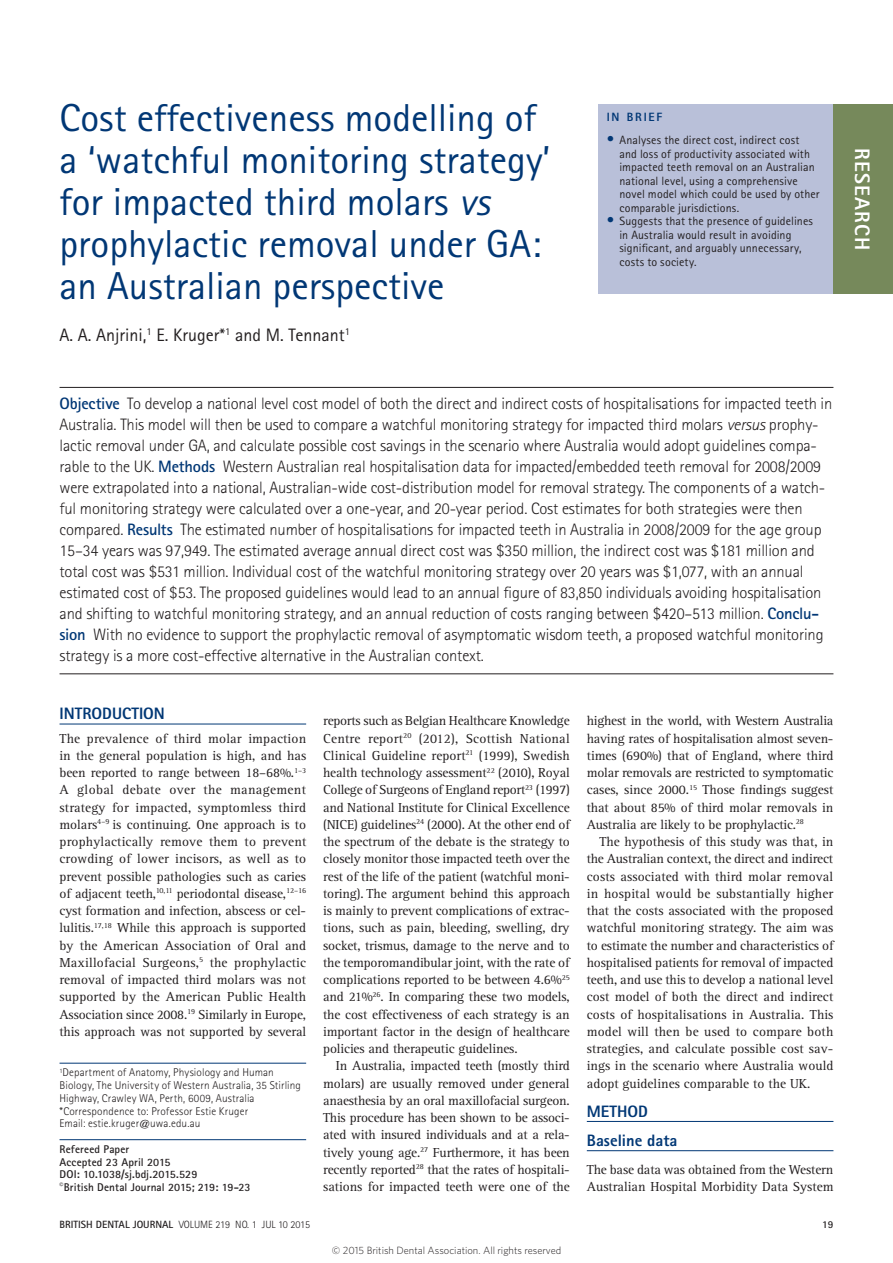
<style>
.page{position:relative;width:893px;height:1263px;background:#fff}
.page>*{position:absolute;margin:0;border:0;box-sizing:border-box;transform-origin:0 0}
.head{font:39px/42px "Rotis Sans Serif Std";color:#013775}
.t1{font:800 21px "Rotis Sans Serif Std";letter-spacing:.055em;color:#fff}
.author{font:18px "Rotis Sans Serif Std";color:#231f20}
.abstract{font:300 16.5px/21px "Rotis Sans Serif Std";letter-spacing:-.01em;color:#231f20}
.crosshead_1{font:800 16.5px "Rotis Sans Serif Std";color:#013775}
.crosshead_2{font:800 16.5px "Rotis Sans Serif Std";color:#013775}
.body_fullout{font:13.5px/17.2px "Rotis Serif Std";letter-spacing:-.01em;color:#231f20;text-align:justify}
.body{font:13.5px/17.2px "Rotis Serif Std";letter-spacing:-.005em;color:#231f20;text-align:justify}
.in_brief{font:12px/13.5px "Rotis Sans Serif Std";letter-spacing:.01em;color:#231f20}
.t2{font:800 12px "Rotis Sans Serif Std";letter-spacing:.15em;color:#013775}
.author_biog{font:300 11.25px/12.8px "Rotis Sans Serif Std";letter-spacing:.01em;color:#231f20}
.article_details{font:700 11.25px/12.8px "Rotis Sans Serif Std";letter-spacing:.01em;color:#231f20}
.t3{font:300 10.5px "Whitney";color:#231f20}
.t4{font:300 10.5px "Rotis Sans Serif Std";color:#231f20}
.t5{font:700 10.5px "Rotis Sans Serif Std";color:#231f20}
.s1{font-style:italic}
.s2{font-size:15px;color:#013775}
.s3{font-weight:700;color:#013775}
.s4{font-weight:700}
</style>
<div class="page">
<hr style="left:60px;top:724px;width:246px;height:1px;background:#013775">
<hr style="left:60px;top:387px;width:773px;height:1px;background:#231f20">
<hr style="left:60px;top:673px;width:773px;height:1px;background:#231f20">
<hr style="left:587px;top:1121px;width:246px;height:1px;background:#013775">
<hr style="left:587px;top:1150px;width:246px;height:1px;background:#013775">
<hr style="left:60px;top:1063px;width:246px;height:1px;background:#013775">
<hr style="left:60px;top:1139px;width:246px;height:1px;background:#013775">
<div style="left:598px;top:104px;width:295px;height:190px;background:#b9c0d9"></div>
<div style="left:833px;top:104px;width:60px;height:190px;background:#76895b"></div>
<p class="head" style="left:60px;top:97px;width:493px">Cost effectiveness modelling of a ‘watchful monitoring strategy’ for impacted third molars <span class="s1">vs </span>prophylactic removal under GA: an Australian perspective</p>
<p class="author" style="left:60px;top:325px;width:292px">A. A. Anjrini,<sup>1</sup> E. Kruger*<sup>1</sup> and M. Tennant<sup>1</sup></p>
<p class="t2" style="left:607px;top:109px;width:57px">IN BRIEF</p>
<p class="in_brief" style="left:619px;top:133px;width:202px;text-indent:-13px"><span class="s2">•</span> Analyses the direct cost, indirect cost and loss of productivity associated with impacted teeth removal on an Australian national level, using a comprehensive novel model which could be used by other comparable jurisdictions.</p>
<p class="in_brief" style="left:619px;top:214px;width:195px;text-indent:-13px"><span class="s2">•</span> Suggests that the presence of guidelines in Australia would result in avoiding significant, and arguably unnecessary, costs to society.</p>
<p class="t1" style="left:876px;top:148px;width:103px;rotate:90deg">RESEARCH</p>
<p class="abstract" style="left:60px;top:393px;width:774px"><span class="s3">Objective</span> To develop a national level cost model of both the direct and indirect costs of hospitalisations for impacted teeth in Australia. This model will then be used to compare a watchful monitoring strategy for impacted third molars <span class="s1">versus</span> prophy&shy;lactic removal under GA, and calculate possible cost savings in the scenario where Australia would adopt guidelines compa&shy;rable to the UK. <span class="s3">Methods</span> Western Australian real hospitalisation data for impacted/embedded teeth removal for 2008/2009 were extrapolated into a national, Australian-wide cost-distribution model for removal strategy. The components of a watch&shy;ful monitoring strategy were calculated over a one-year, and 20-year period. Cost estimates for both strategies were then compared. <span class="s3">Results</span> The estimated number of hospitalisations for impacted teeth in Australia in 2008/2009 for the age group 15–34 years was 97,949. The estimated average annual direct cost was $350 million, the indirect cost was $181 million and total cost was $531 million. Individual cost of the watchful monitoring strategy over 20 years was $1,077, with an annual estimated cost of $53. The proposed guidelines would lead to an annual figure of 83,850 individuals avoiding hospitalisation and shifting to watchful monitoring strategy, and an annual reduction of costs ranging between $420–513 million. <span class="s3">Conclu&shy;sion</span> With no evidence to support the prophylactic removal of asymptomatic wisdom teeth, a proposed watchful monitoring strategy is a more cost-effective alternative in the Australian context.</p>
<p class="crosshead_1" style="left:60px;top:703px;width:107px">INTRODUCTION</p>
<p class="body_fullout" style="left:60px;top:730px;width:248px">The prevalence of third molar impaction in the general population is high, and has been reported to range between 18–68%.<sup>1–3<br></sup>A global debate over the management strategy for impacted, symptomless third molars<sup>4–9</sup> is continuing. One approach is to prophylactically remove them to prevent crowding of lower incisors, as well as to prevent possible pathologies such as caries of adjacent teeth,<sup>10,11</sup> periodontal disease,<sup>12–16 </sup>cyst formation and infection, abscess or cel&shy;lulitis.<sup>17,18</sup> While this approach is supported by the American Association of Oral and Maxillofacial Surgeons,<sup>5</sup> the prophylactic removal of impacted third molars was not supported by the American Public Health Association since 2008.<sup>19</sup> Similarly in Europe, this approach was not supported by several</p>
<p class="author_biog" style="left:60px;top:1066px;width:243px"><sup>1</sup>Department of Anatomy, Physiology and Human Biology, The University of Western Australia, 35 Stirling Highway, Crawley WA, Perth, 6009, Australia *Correspondence to: Professor Estie Kruger<br>Email: estie.kruger@uwa.edu.au</p>
<p class="article_details" style="left:60px;top:1142px;width:193px">Refereed Paper<br>Accepted 23 April 2015<br>DOI: 10.1038/sj.bdj.2015.529<br><sup>©</sup>British Dental Journal 2015; 219: 19-23</p>
<p class="body_fullout" style="left:323px;top:712px;width:248px">reports such as Belgian Healthcare Knowledge Centre report<sup>20</sup> (2012), Scottish National Clinical Guideline report<sup>21</sup> (1999), Swedish health technology assessment<sup>22</sup> (2010), Royal College of Surgeons of England report<sup>23</sup> (1997) and National Institute for Clinical Excellence (NICE) guidelines<sup>24</sup> (2000). At the other end of the spectrum of the debate is the strategy to closely monitor those impacted teeth over the rest of the life of the patient (watchful moni&shy;toring). The argument behind this approach is mainly to prevent complications of extrac&shy;tions, such as pain, bleeding, swelling, dry socket, trismus, damage to the nerve and to the temporomandibular joint, with the rate of complications reported to be between 4.6%<sup>25 </sup>and 21%<sup>26</sup>. In comparing these two models, the cost effectiveness of each strategy is an important factor in the design of healthcare policies and therapeutic guidelines.</p>
<p class="body" style="left:323px;top:1057px;width:248px;text-indent:13px">In Australia, impacted teeth (mostly third molars) are usually removed under general anaesthesia by an oral maxillofacial surgeon.<br>This procedure has been shown to be associ&shy;ated with insured individuals and at a rela&shy;tively young age.<sup>27</sup> Furthermore, it has been recently reported<sup>28</sup> that the rates of hospitali&shy;sations for impacted teeth were one of the</p>
<p class="body" style="left:587px;top:712px;width:248px">highest in the world, with Western Australia having rates of hospitalisation almost seven&shy;times (690%) that of England, where third molar removals are restricted to symptomatic cases, since 2000.<sup>15</sup> Those findings suggest that about 85% of third molar removals in Australia are likely to be prophylactic.<sup>28</sup></p>
<p class="body" style="left:587px;top:833px;width:248px;text-indent:13px">The hypothesis of this study was that, in the Australian context, the direct and indirect costs associated with third molar removal in hospital would be substantially higher that the costs associated with the proposed watchful monitoring strategy. The aim was to estimate the number and characteristics of hospitalised patients for removal of impacted teeth, and use this to develop a national level cost model of both the direct and indirect costs of hospitalisations in Australia. This model will then be used to compare both strategies, and calculate possible cost sav&shy;ings in the scenario where Australia would adopt guidelines comparable to the UK.</p>
<p class="crosshead_1" style="left:587px;top:1101px;width:63px">METHOD</p>
<p class="crosshead_2" style="left:587px;top:1130px;width:92px">Baseline data</p>
<p class="body_fullout" style="left:587px;top:1161px;width:248px">The base data was obtained from the Western<br>Australian Hospital Morbidity Data System</p>
<p class="t4" style="left:60px;top:1218px;width:252px"><span class="s4">BRITISH DENTAL JOURNAL</span> VOLUME 219 NO. 1 JUL 10 2015</p>
<p class="t5" style="left:822px;top:1217px;width:13px">19</p>
<p class="t3" style="left:332px;top:1243px;width:231px">© 2015 British Dental Association. All rights reserved</p>
</div>
